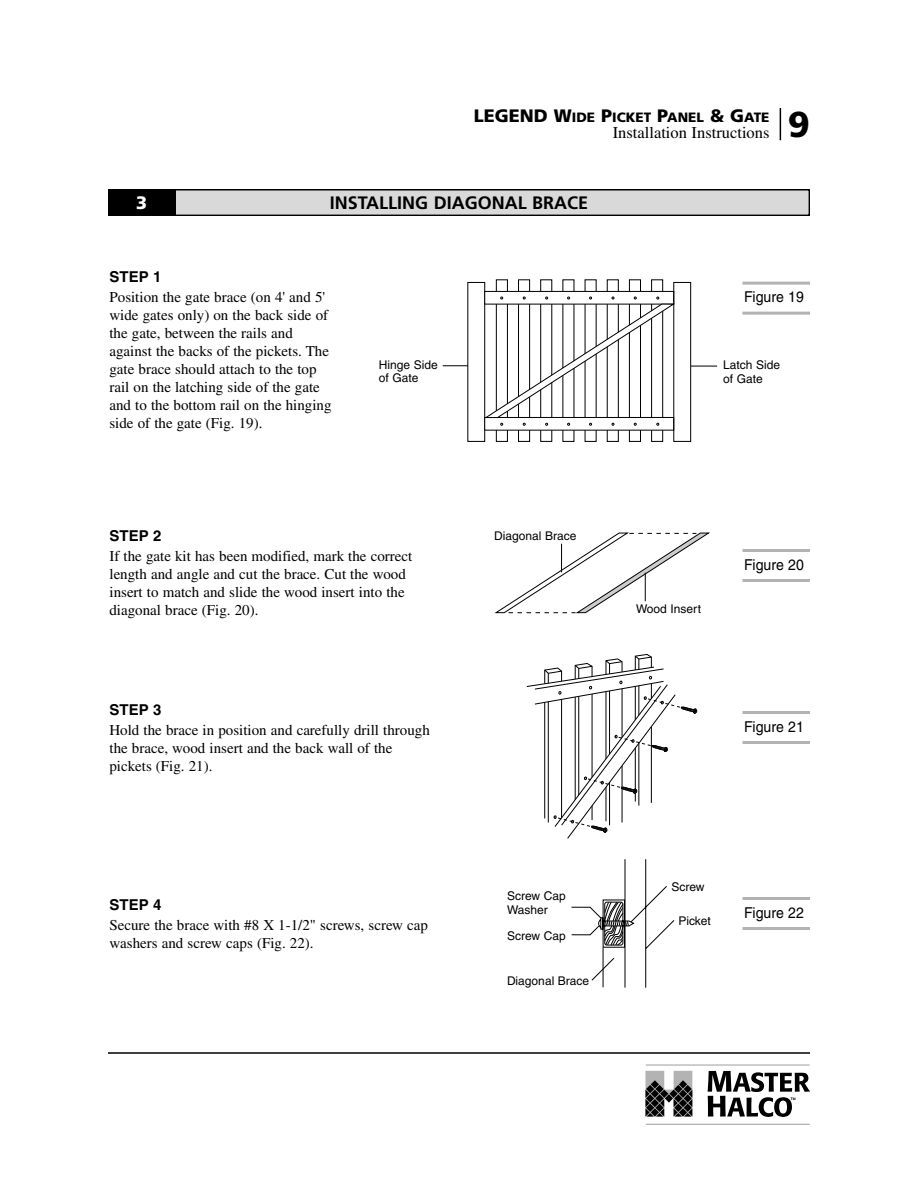
<style>
.page{position:relative;width:918px;height:1188px;background:#fff}
.page>*{position:absolute;margin:0;border:0;box-sizing:border-box;transform-origin:0 0}
.t1{font:900 36px "Frutiger";color:#000}
.t2{font:700 18px "Frutiger";color:#000}
.t3{font:900 18px "Frutiger";color:#fff}
.t4{font:16.5px "Times";color:#000}
.t5{font:15px/18px "Times";color:#000}
.t6{font:15px "Helvetica";color:#000;scale:.94 1}
.t7{font:700 15px "Helvetica";color:#000}
.t8{font:900 13.5px "Frutiger";color:#000}
.t9{font:12px/13.5px "Helvetica";color:#000}
.s1{font-size:18px}
</style>
<div class="page">
<hr style="left:780px;top:108px;width:1px;height:32px;background:#000">
<hr style="left:108px;top:1052px;width:702px;height:2px;background:#000">
<hr style="left:646px;top:1064px;width:164px;height:2px;background:#b3b3b3">
<svg style="left:645px;top:1071px;width:47px;height:46px;background:#6d6d6d"></svg>
<hr style="left:646px;top:1124px;width:164px;height:1px;background:#b3b3b3">
<svg style="left:708px;top:1071px;width:102px;height:46px"></svg>
<div style="left:110px;top:190px;width:698px;height:24px;background:#d9d9d9"></div>
<div style="left:108px;top:189px;width:702px;height:27px;border:2px solid #000"></div>
<div style="left:108px;top:189px;width:68px;height:27px;background:#000"></div>
<hr style="left:742px;top:282px;width:68px;height:3px;background:#b3b3b3">
<hr style="left:742px;top:312px;width:68px;height:3px;background:#b3b3b3">
<hr style="left:742px;top:549px;width:68px;height:3px;background:#b3b3b3">
<hr style="left:742px;top:579px;width:68px;height:3px;background:#b3b3b3">
<hr style="left:742px;top:711px;width:68px;height:3px;background:#b3b3b3">
<hr style="left:742px;top:741px;width:68px;height:3px;background:#b3b3b3">
<hr style="left:742px;top:897px;width:68px;height:3px;background:#b3b3b3">
<hr style="left:742px;top:927px;width:68px;height:3px;background:#b3b3b3">
<svg style="left:571px;top:859px;width:104px;height:129px"></svg>
<hr style="left:603px;top:948px;width:1px;height:39px;background:#000">
<div style="left:496px;top:279px;width:12px;height:163px;background:#fff;border:1px solid #000"></div>
<div style="left:518px;top:279px;width:12px;height:163px;background:#fff;border:1px solid #000"></div>
<div style="left:540px;top:279px;width:12px;height:163px;background:#fff;border:1px solid #000"></div>
<svg style="left:562px;top:279px;width:12px;height:163px"></svg>
<svg style="left:585px;top:279px;width:12px;height:163px"></svg>
<div style="left:607px;top:279px;width:12px;height:163px;background:#fff;border:1px solid #000"></div>
<div style="left:629px;top:279px;width:12px;height:163px;background:#fff;border:1px solid #000"></div>
<div style="left:651px;top:279px;width:12px;height:163px;background:#fff;border:1px solid #000"></div>
<div style="left:484px;top:291px;width:190px;height:14px;background:#fff;border:1px solid #000"></div>
<svg style="left:484px;top:417px;width:190px;height:14px"></svg>
<div style="left:673px;top:282px;width:18px;height:160px;border:1px solid #000"></div>
<svg style="left:691px;top:366px;width:26px;height:1px"></svg>
<svg style="left:443px;top:365px;width:25px;height:1px"></svg>
<svg style="left:484px;top:297px;width:191px;height:129px"></svg>
<svg style="left:494px;top:532px;width:216px;height:82px"></svg>
<svg style="left:526px;top:654px;width:172px;height:185px"></svg>
<p class="t8" style="left:474px;top:111px;width:297px"><span class="s1">LEGEND W</span>IDE <span class="s1">P</span>ICKET <span class="s1">P</span>ANEL <span class="s1">&amp; G</span>ATE</p>
<p class="t4" style="left:613px;top:126px;width:158px">Installation Instructions</p>
<h1 class="t1" style="left:788px;top:110px;width:24px">9</h1>
<p class="t3" style="left:136px;top:195px;width:13px">3</p>
<p class="t2" style="left:330px;top:195px;width:260px">INSTALLING DIAGONAL BRACE</p>
<p class="t7" style="left:110px;top:272px;width:54px">STEP 1</p>
<p class="t5" style="left:110px;top:289px;width:224px">Position the gate brace (on 4' and 5' wide gates only) on the back side of the gate, between the rails and against the backs of the pickets. The gate brace should attach to the top rail on the latching side of the gate and to the bottom rail on the hinging side of the gate (Fig. 19).</p>
<p class="t9" style="left:379px;top:359px;width:61px">Hinge Side of Gate</p>
<p class="t7" style="left:110px;top:530px;width:54px">STEP 2</p>
<p class="t5" style="left:110px;top:548px;width:304px">If the gate kit has been modified, mark the correct length and angle and cut the brace. Cut the wood insert to match and slide the wood insert into the diagonal brace (Fig. 20).</p>
<p class="t7" style="left:110px;top:704px;width:54px">STEP 3</p>
<p class="t5" style="left:110px;top:722px;width:322px">Hold the brace in position and carefully drill through the brace, wood insert and the back wall of the pickets (Fig. 21).</p>
<p class="t7" style="left:110px;top:899px;width:54px">STEP 4</p>
<p class="t5" style="left:110px;top:917px;width:320px">Secure the brace with #8 X 1-1/2" screws, screw cap washers and screw caps (Fig. 22).</p>
<p class="t6" style="left:744px;top:292px;width:65px">Figure 19</p>
<p class="t9" style="left:723px;top:360px;width:59px">Latch Side of Gate</p>
<p class="t9" style="left:494px;top:531px;width:84px">Diagonal Brace</p>
<p class="t9" style="left:636px;top:603px;width:67px">Wood Insert</p>
<p class="t6" style="left:744px;top:559px;width:65px">Figure 20</p>
<p class="t6" style="left:744px;top:721px;width:65px">Figure 21</p>
<p class="t9" style="left:507px;top:891px;width:60px">Screw Cap<br>Washer</p>
<p class="t9" style="left:507px;top:930px;width:60px">Screw Cap</p>
<p class="t9" style="left:507px;top:976px;width:84px">Diagonal Brace</p>
<p class="t9" style="left:672px;top:882px;width:35px">Screw</p>
<p class="t9" style="left:679px;top:915px;width:34px">Picket</p>
<p class="t6" style="left:744px;top:907px;width:65px">Figure 22</p>
</div>
